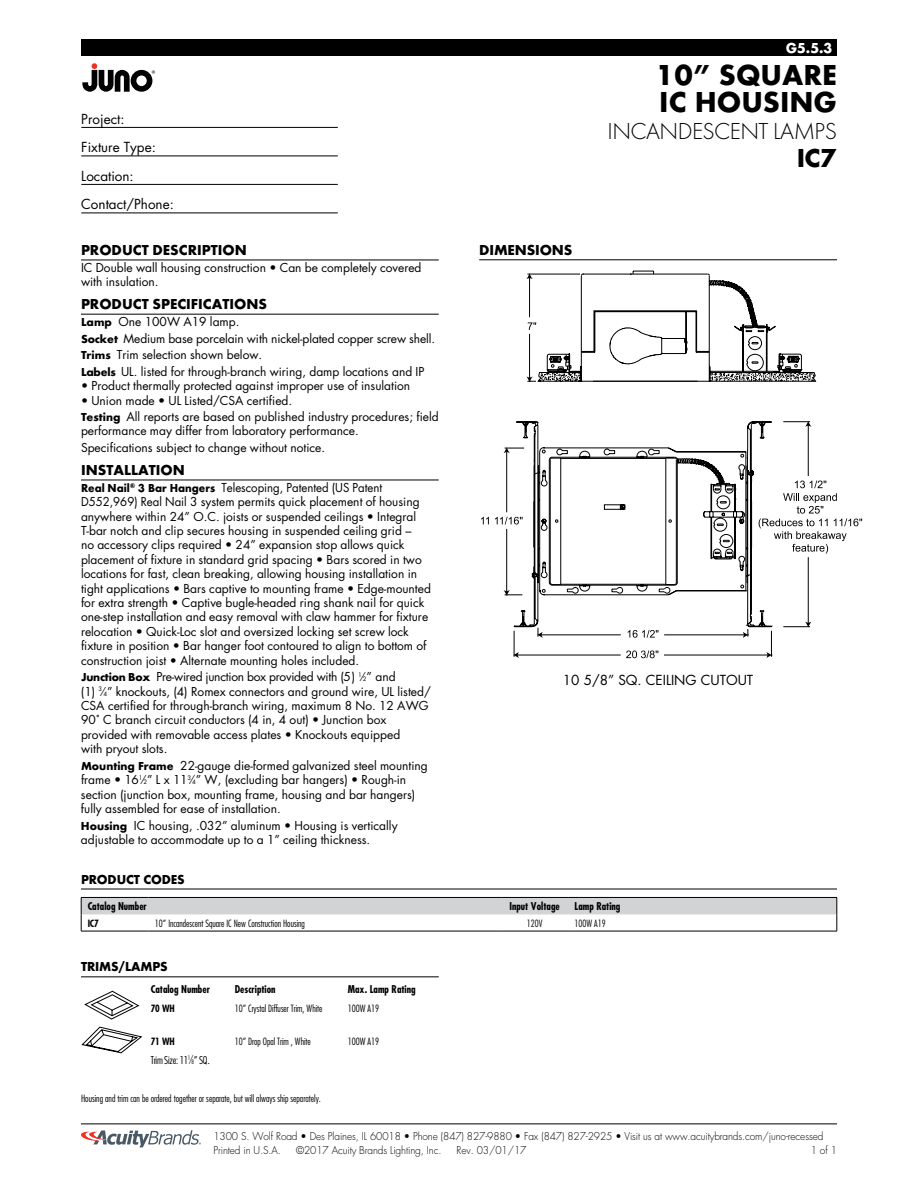
<style>
.page{position:relative;width:918px;height:1188px;background:#fff}
.page>*{position:absolute;margin:0;border:0;box-sizing:border-box;transform-origin:0 0}
.t1{font:30px/27px "Futura Bold DTC";color:#000}
.t2{font:27px "Futura Bold DTC";color:#000}
.t3{font:24px "Futura Light DTC";letter-spacing:-.025em;color:#000}
.t4{font:15px "Futura Bold DTC";color:#000}
.t5{font:15px "Futura Bold DTC";color:#fff}
.t6{font:13.5px/28.5px "Futura";color:#000}
.t7{font:13.5px "Futura Bold DTC";letter-spacing:-.01em;color:#000}
.t8{font:12px/14.4px "Futura";color:#000}
.t9{font:12px/14.4px "Futura";color:#000;scale:.95 1}
.t10{font:300 10.5px/14.1px "Futura";letter-spacing:-.01em;color:#000;scale:.96 1}
.t11{font:700 condensed 10.5px "Futura";color:#000}
.t12{font:300 condensed 10.5px "Futura";letter-spacing:-.025em;color:#000}
.t13{font:300 condensed 9.75px "Futura";color:#000}
.t14{font:700 condensed 9.75px "Futura";letter-spacing:-.01em;color:#000}
.s1{font-family:"Futura Bold DTC"}
.s2{font-size:6px}
.s3{font-size:12px}
.s4{font-weight:400;font-stretch:normal}
</style>
<div class="page">
<div style="left:81px;top:39px;width:756px;height:17px;background:#000"></div>
<hr style="left:81px;top:127px;width:257px;height:1px;background:#000">
<hr style="left:81px;top:156px;width:257px;height:1px;background:#000">
<hr style="left:81px;top:184px;width:257px;height:1px;background:#000">
<hr style="left:81px;top:213px;width:257px;height:1px;background:#000">
<svg style="left:81px;top:1130px;width:120px;height:17px"></svg>
<hr style="left:81px;top:1124px;width:756px;height:1px;background:#000">
<svg style="left:82px;top:63px;width:73px;height:29px"></svg>
<svg style="left:513px;top:625px;width:259px;height:31px"></svg>
<svg style="left:513px;top:652px;width:6px;height:6px"></svg>
<hr style="left:664px;top:655px;width:104px;height:1px;background:#000">
<svg style="left:766px;top:652px;width:6px;height:6px"></svg>
<hr style="left:808px;top:557px;width:1px;height:66px;background:#000">
<svg style="left:783px;top:622px;width:28px;height:5px"></svg>
<hr style="left:541px;top:635px;width:80px;height:1px;background:#000">
<svg style="left:537px;top:628px;width:6px;height:10px"></svg>
<hr style="left:664px;top:635px;width:81px;height:1px;background:#000">
<svg style="left:743px;top:629px;width:6px;height:9px"></svg>
<svg style="left:628px;top:630px;width:31px;height:8px"></svg>
<svg style="left:519px;top:596px;width:239px;height:31px"></svg>
<svg style="left:758px;top:610px;width:14px;height:17px"></svg>
<svg style="left:626px;top:650px;width:32px;height:8px"></svg>
<svg style="left:481px;top:517px;width:8px;height:7px"></svg>
<svg style="left:495px;top:273px;width:367px;height:323px"></svg>
<hr style="left:81px;top:260px;width:358px;height:1px;background:#000">
<hr style="left:81px;top:314px;width:358px;height:1px;background:#000">
<hr style="left:81px;top:480px;width:358px;height:1px;background:#000">
<hr style="left:479px;top:260px;width:358px;height:1px;background:#000">
<svg style="left:85px;top:991px;width:54px;height:28px"></svg>
<svg style="left:82px;top:1027px;width:60px;height:26px"></svg>
<hr style="left:81px;top:977px;width:358px;height:1px;background:#000">
<svg style="left:81px;top:897px;width:757px;height:34px"></svg>
<hr style="left:81px;top:931px;width:67px;height:1px;background:#000">
<hr style="left:501px;top:931px;width:67px;height:1px;background:#000">
<hr style="left:148px;top:931px;width:353px;height:1px;background:#000">
<hr style="left:568px;top:931px;width:269px;height:1px;background:#000">
<hr style="left:81px;top:889px;width:756px;height:1px;background:#000">
<p class="t6" style="left:81px;top:104px;width:94px">Project:<br>Fixture Type:<br>Location:<br>Contact/Phone:</p>
<p class="t4" style="left:81px;top:241px;width:167px">PRODUCT DESCRIPTION</p>
<p class="t8" style="left:81px;top:260px;width:342px">IC Double wall housing construction • Can be completely covered with insulation.</p>
<p class="t4" style="left:81px;top:296px;width:188px">PRODUCT SPECIFICATIONS</p>
<p class="t8" style="left:81px;top:313px;width:356px;line-height:16.5px"><span class="s1">Lamp</span> One 100W A19 lamp.<br><span class="s1">Socket</span> Medium base porcelain with nickel-plated copper screw shell.<br><span class="s1">Trims</span> Trim selection shown below.<br><span class="s1">Labels</span> UL. listed for through-branch wiring, damp locations and IP</p>
<p class="t8" style="left:81px;top:378px;width:331px">• Product thermally protected against improper use of insulation</p>
<p class="t8" style="left:81px;top:392px;width:359px;line-height:16.5px">• Union made • UL Listed/CSA certified.<br><span class="s1">Testing</span> All reports are based on published industry procedures; field</p>
<p class="t8" style="left:81px;top:423px;width:279px;line-height:16.5px">performance may differ from laboratory performance.<br>Specifications subject to change without notice.</p>
<p class="t4" style="left:81px;top:461px;width:105px">INSTALLATION</p>
<p class="t9" style="left:81px;top:480px;width:370px"><span class="s1">Real Nail</span><sup>®</sup> <span class="s1">3 Bar Hangers</span> Telescoping, Patented (US Patent D552,969) Real Nail 3 system permits quick placement of housing anywhere within 24” O.C. joists or suspended ceilings • Integral T-bar notch and clip secures housing in suspended ceiling grid –<br>no accessory clips required • 24” expansion stop allows quick placement of fixture in standard grid spacing • Bars scored in two locations for fast, clean breaking, allowing housing installation in tight applications • Bars captive to mounting frame • Edge-mounted for extra strength • Captive bugle-headed ring shank nail for quick one-step installation and easy removal with claw hammer for fixture relocation • Quick-Loc slot and oversized locking set screw lock fixture in position • Bar hanger foot contoured to align to bottom of construction joist • Alternate mounting holes included.</p>
<p class="t8" style="left:81px;top:669px;width:351px"><span class="s1">Junction Box</span> Pre-wired junction box provided with (5) <sup>1</sup>⁄<span class="s2">2</span>” and<br>(1) <sup>3</sup>⁄<span class="s2">4</span>” knockouts, (4) Romex connectors and ground wire, UL listed/ CSA certified for through-branch wiring, maximum 8 No. 12 AWG 90˚ C branch circuit conductors (4 in, 4 out) • Junction box provided with removable access plates • Knockouts equipped<br>with pryout slots.</p>
<p class="t8" style="left:81px;top:758px;width:348px"><span class="s1">Mounting Frame</span> 22-gauge die-formed galvanized steel mounting frame • 16<sup>1</sup>⁄<span class="s2">2</span>” L x 11<sup>3</sup>⁄<span class="s2">4</span>” W, (excluding bar hangers) • Rough-in section (junction box, mounting frame, housing and bar hangers) fully assembled for ease of installation.</p>
<p class="t8" style="left:81px;top:818px;width:318px"><span class="s1">Housing</span> IC housing, .032” aluminum • Housing is vertically adjustable to accommodate up to a 1” ceiling thickness.</p>
<p class="t7" style="left:81px;top:871px;width:105px">PRODUCT CODES</p>
<p class="t5" style="left:786px;top:39px;width:48px">G5.5.3</p>
<p class="t4" style="left:479px;top:241px;width:95px">DIMENSIONS</p>
<h1 class="t1" style="left:655px;top:61px;width:183px">10” SQUARE<br>IC HOUSING</h1>
<h3 class="t3" style="left:608px;top:118px;width:231px">INCANDESCENT LAMPS</h3>
<h2 class="t2" style="left:797px;top:142px;width:42px">IC7</h2>
<p class="t6" style="left:563px;top:666px;width:192px">10 5/8” SQ. CEILING CUTOUT</p>
<p class="t11" style="left:88px;top:899px;width:61px">Catalog Number</p>
<p class="t11" style="left:509px;top:899px;width:52px">Input Voltage</p>
<p class="t11" style="left:575px;top:899px;width:47px">Lamp Rating</p>
<p class="t14" style="left:88px;top:917px;width:13px">IC7</p>
<p class="t13" style="left:155px;top:917px;width:151px">10” Incandescent Square IC New Construction Housing</p>
<p class="t13" style="left:527px;top:917px;width:17px">120V</p>
<p class="t13" style="left:575px;top:917px;width:33px">100W A19</p>
<p class="t7" style="left:81px;top:959px;width:88px">TRIMS/LAMPS</p>
<p class="t11" style="left:151px;top:983px;width:61px">Catalog Number</p>
<p class="t11" style="left:235px;top:983px;width:42px">Description</p>
<p class="t11" style="left:348px;top:983px;width:69px">Max. Lamp Rating</p>
<p class="t14" style="left:151px;top:1002px;width:26px">70 WH</p>
<p class="t13" style="left:235px;top:1003px;width:89px">10” Crystal Diffuser Trim, White</p>
<p class="t13" style="left:348px;top:1003px;width:33px">100W A19</p>
<p class="t14" style="left:151px;top:1035px;width:26px">71 WH</p>
<p class="t13" style="left:235px;top:1035px;width:78px">10” Drop Opal Trim , White</p>
<p class="t13" style="left:348px;top:1035px;width:33px">100W A19</p>
<p class="t12" style="left:151px;top:1054px;width:61px">Trim Size: 11<sup>1</sup><span class="s3">⁄</span><span class="s2">8</span>” SQ<span class="s4">.</span></p>
<p class="t13" style="left:81px;top:1092px;width:241px">Housing and trim can be ordered together or separate, but will always ship separately.</p>
<p class="t10" style="left:213px;top:1129px;width:637px">1300 S. Wolf Road • Des Plaines, IL 60018 • Phone (847) 827-9880 • Fax (847) 827-2925 • Visit us at www.acuitybrands.com/juno-recessed<br>Printed in U.S.A.</p>
<p class="t10" style="left:296px;top:1143px;width:153px">©2017 Acuity Brands Lighting, Inc.</p>
<p class="t10" style="left:457px;top:1143px;width:74px">Rev. 03/01/17</p>
<p class="t10" style="left:811px;top:1144px;width:29px">1 of 1</p>
</div>
